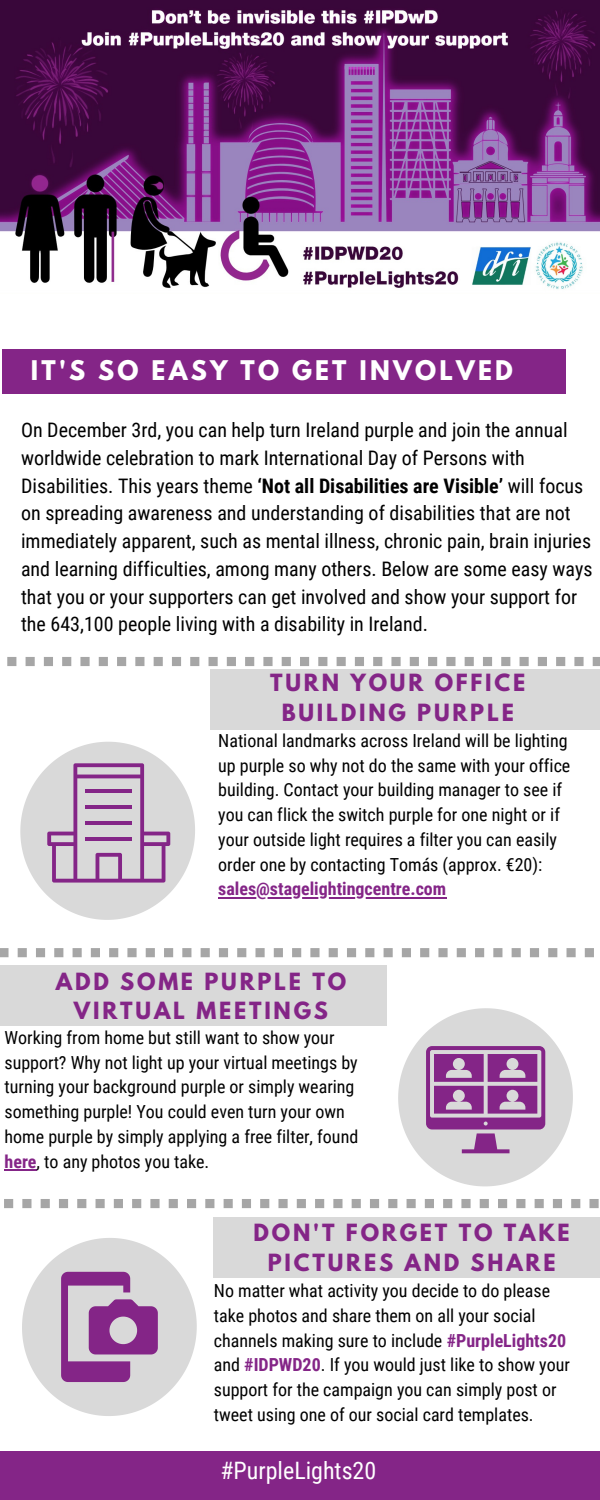
<style>
.page{position:relative;width:600px;height:1500px;background:#fff}
.page>*{position:absolute;margin:0;border:0;box-sizing:border-box;transform-origin:0 0}
.t1{font:700 24px "League Spartan";letter-spacing:.135em;color:#fff}
.t2{font:24px "Roboto Condensed";color:#fff}
.t3{font:700 21px/29.2px "League Spartan";letter-spacing:.135em;color:#842587;text-align:center}
.t4{font:20px/27.8px "Roboto Condensed";color:#000}
.t5{font:18px/24.8px "Roboto Condensed";color:#000}
.t6{font:700 18px "Roboto Condensed";color:#842587}
.s1{font-weight:700}
.s2{font-weight:700;color:#842587}
</style>
<div class="page">
<div style="left:2px;top:349px;width:563px;height:45px;background:#842587"></div>
<svg style="left:7px;top:657px;width:284px;height:9px"></svg>
<svg style="left:300px;top:657px;width:300px;height:9px"></svg>
<div style="left:210px;top:669px;width:390px;height:60px;background:#d9d9d9"></div>
<svg style="left:0;top:948px;width:320px;height:9px"></svg>
<svg style="left:329px;top:948px;width:265px;height:9px"></svg>
<svg style="left:4px;top:1199px;width:284px;height:9px"></svg>
<svg style="left:297px;top:1199px;width:302px;height:9px"></svg>
<div style="left:0;top:1451px;width:600px;height:49px;background:#842587"></div>
<img style="left:0;top:0;width:600px;height:290px">
<svg style="left:20px;top:741px;width:175px;height:179px;fill:#d9d9d9"></svg>
<svg style="left:47px;top:763px;width:123px;height:120px;background:#c7b4c8"></svg>
<hr style="left:85px;top:837px;width:47px;height:4px;background:#842587">
<hr style="left:85px;top:821px;width:47px;height:4px;background:#842587">
<hr style="left:85px;top:805px;width:47px;height:4px;background:#842587">
<hr style="left:85px;top:789px;width:47px;height:4px;background:#842587">
<hr style="left:218px;top:897px;width:228px;height:1px;background:#842587">
<svg style="left:398px;top:1008px;width:175px;height:179px;fill:#d9d9d9"></svg>
<div style="left:0;top:965px;width:387px;height:61px;background:#d9d9d9"></div>
<svg style="left:22px;top:1238px;width:175px;height:178px;fill:#d9d9d9"></svg>
<div style="left:213px;top:1217px;width:387px;height:61px;background:#d9d9d9"></div>
<svg style="left:426px;top:1046px;width:119px;height:107px;background:#a873aa"></svg>
<svg style="left:61px;top:1272px;width:97px;height:110px;background:#ab77ac"></svg>
<hr style="left:5px;top:1169px;width:32px;height:2px;background:#842587">
<h1 class="t1" style="left:31px;top:359px;width:484px">IT'S SO EASY TO GET INVOLVED</h1>
<p class="t4" style="left:21px;top:416px;width:573px">On December 3rd, you can help turn Ireland purple and join the annual worldwide celebration to mark International Day of Persons with Disabilities. This years theme <span class="s1">‘Not all Disabilities are Visible’</span> will focus on spreading awareness and understanding of disabilities that are not immediately apparent, such as mental illness, chronic pain, brain injuries and learning difficulties, among many others. Below are some easy ways that you or your supporters can get involved and show your support for the 643,100 people living with a disability in Ireland.</p>
<p class="t3" style="left:270px;top:671px;width:257px">TURN YOUR OFFICE<br>BUILDING PURPLE</p>
<p class="t5" style="left:218px;top:728px;width:354px">National landmarks across Ireland will be lighting up purple so why not do the same with your office building. Contact your building manager to see if you can flick the switch purple for one night or if your outside light requires a filter you can easily order one by contacting Tomás (approx. €20):</p>
<p class="t6" style="left:218px;top:879px;width:229px">sales@stagelightingcentre.com</p>
<p class="t3" style="left:56px;top:969px;width:292px">ADD SOME PURPLE TO<br>VIRTUAL MEETINGS</p>
<p class="t5" style="left:5px;top:1025px;width:355px">Working from home but still want to show your support? Why not light up your virtual meetings by turning your background purple or simply wearing something purple! You could even turn your own home purple by simply applying a free filter, found <span class="s2">here</span>, to any photos you take.</p>
<p class="t3" style="left:254px;top:1221px;width:318px">DON'T FORGET TO TAKE<br>PICTURES AND SHARE</p>
<p class="t5" style="left:214px;top:1279px;width:358px">No matter what activity you decide to do please take photos and share them on all your social channels making sure to include <span class="s2">#PurpleLights20 </span>and <span class="s2">#IDPWD20</span>. If you would just like to show your support for the campaign you can simply post or tweet using one of our social card templates.</p>
<h1 class="t2" style="left:220px;top:1457px;width:157px">#PurpleLights20</h1>
</div>
